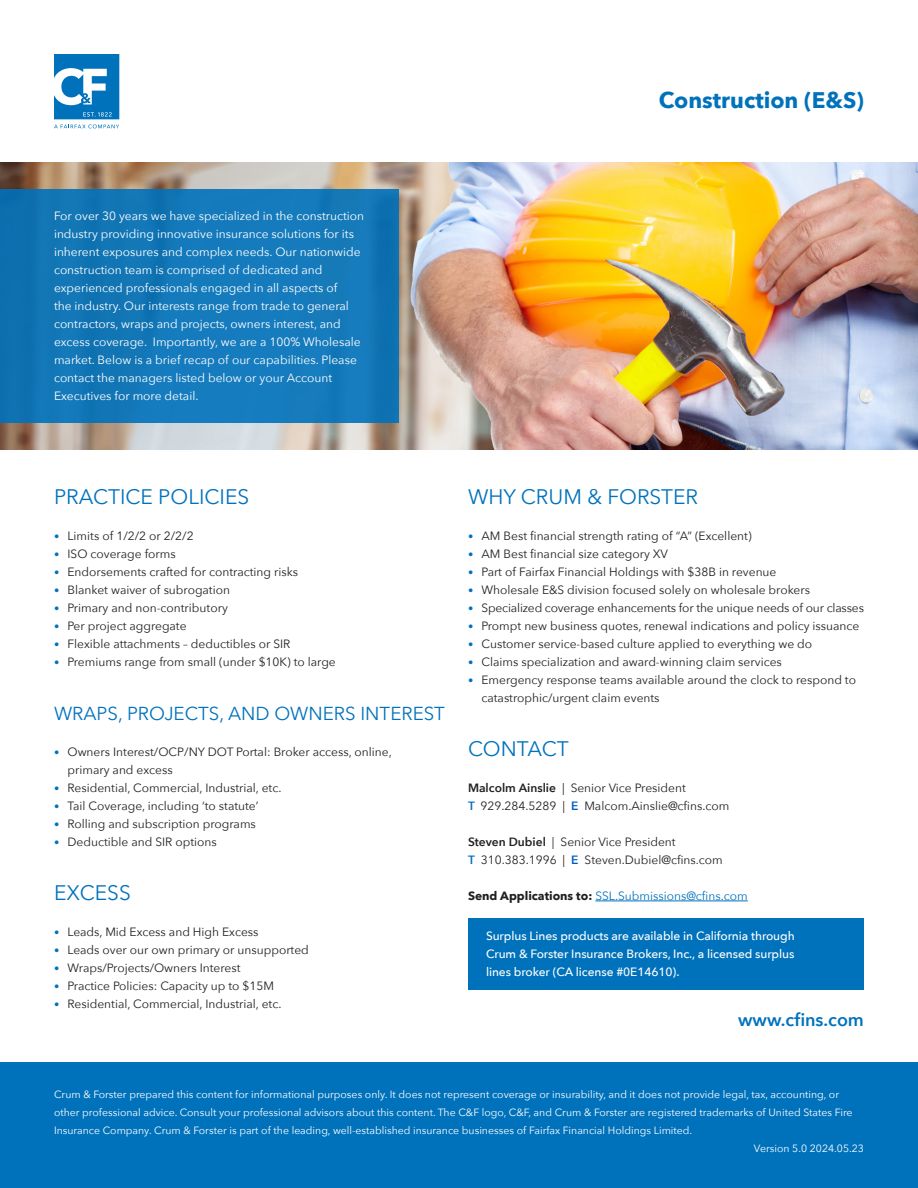
<style>
.page{position:relative;width:918px;height:1188px;background:#fff}
.page>*{position:absolute;margin:0;border:0;box-sizing:border-box;transform-origin:0 0}
.Title{font:700 22.5px "Avenir Next";color:#0072bc}
.Header{font:21px "Avenir Next";color:#0072bc}
.Header-2{font:18.75px "Avenir Next";color:#0072bc}
.t1{font:600 18px "Avenir Next";color:#0072bc}
.Contact_copy{font:12px/18px "Avenir Next";color:#231f20}
.Paragraph{font:12px/18px "Avenir Next";color:#fff}
.Paragraph-2{font:500 12px/18px "Avenir Next";letter-spacing:-.005em;color:#fff;text-align:justify}
.Paragraph-3{font:12px "Avenir Next";color:#0072bc}
.Legal{font:10.5px/18px "Avenir Next";color:#fff}
.s1{font-size:10.5px;color:#0072bc}
.s2{font-weight:600}
.s3{font-weight:600;color:#0072bc}
.s4{font-weight:600;color:#005fb9}
.s5{font-weight:700;color:#231f20}
</style>
<div class="page">
<div style="left:0;top:1062px;width:918px;height:126px;background:#0072bc"></div>
<img style="left:0;top:162px;width:918px;height:288px">
<hr style="left:595px;top:901px;width:153px;height:1px;background:#0072bc">
<div style="left:468px;top:918px;width:396px;height:72px;background:#0072bc"></div>
<div style="left:1px;top:189px;width:398px;height:234px;background:#1479b9"></div>
<svg style="left:54px;top:54px;width:65px;height:74px"></svg>
<p class="Title" style="left:659px;top:81px;width:207px">Construction (E&amp;S)</p>
<p class="Paragraph" style="left:54px;top:207px;width:312px">For over 30 years we have specialized in the construction industry providing innovative insurance solutions for its inherent exposures and complex needs. Our nationwide construction team is comprised of dedicated and experienced professionals engaged in all aspects of<br>the industry. Our interests range from trade to general contractors, wraps and projects, owners interest, and excess coverage. Importantly, we are a 100% Wholesale market. Below is a brief recap of our capabilities. Please contact the managers listed below or your Account Executives for more detail.</p>
<p class="Header" style="left:54px;top:479px;width:197px">PRACTICE POLICIES</p>
<p class="Contact_copy" style="left:54px;top:526px;width:141px"><span class="s1">•</span> Limits of 1/2/2 or 2/2/2</p>
<p class="Contact_copy" style="left:54px;top:544px;width:123px"><span class="s1">•</span> ISO coverage forms</p>
<p class="Contact_copy" style="left:54px;top:562px;width:246px"><span class="s1">•</span> Endorsements crafted for contracting risks</p>
<p class="Contact_copy" style="left:54px;top:580px;width:178px"><span class="s1">•</span> Blanket waiver of subrogation</p>
<p class="Contact_copy" style="left:54px;top:598px;width:175px"><span class="s1">•</span> Primary and non-contributory</p>
<p class="Contact_copy" style="left:54px;top:616px;width:134px"><span class="s1">•</span> Per project aggregate</p>
<p class="Contact_copy" style="left:54px;top:634px;width:238px"><span class="s1">•</span> Flexible attachments – deductibles or SIR</p>
<p class="Contact_copy" style="left:54px;top:652px;width:283px"><span class="s1">•</span> Premiums range from small (under $10K) to large</p>
<p class="Header-2" style="left:54px;top:698px;width:392px">WRAPS, PROJECTS, AND OWNERS INTEREST</p>
<p class="Contact_copy" style="left:68px;top:742px;width:326px;text-indent:-14px"><span class="s1">•</span> Owners Interest/OCP/NY DOT Portal: Broker access, online, primary and excess</p>
<p class="Contact_copy" style="left:54px;top:778px;width:229px"><span class="s1">•</span> Residential, Commercial, Industrial, etc.</p>
<p class="Contact_copy" style="left:54px;top:796px;width:206px"><span class="s1">•</span> Tail Coverage, including ‘to statute’</p>
<p class="Contact_copy" style="left:54px;top:814px;width:203px"><span class="s1">•</span> Rolling and subscription programs</p>
<p class="Contact_copy" style="left:54px;top:832px;width:164px"><span class="s1">•</span> Deductible and SIR options</p>
<p class="Header" style="left:54px;top:875px;width:78px">EXCESS</p>
<p class="Contact_copy" style="left:54px;top:922px;width:206px"><span class="s1">•</span> Leads, Mid Excess and High Excess</p>
<p class="Contact_copy" style="left:54px;top:940px;width:256px"><span class="s1">•</span> Leads over our own primary or unsupported</p>
<p class="Contact_copy" style="left:54px;top:958px;width:188px"><span class="s1">•</span> Wraps/Projects/Owners Interest</p>
<p class="Contact_copy" style="left:54px;top:976px;width:222px"><span class="s1">•</span> Practice Policies: Capacity up to $15M</p>
<p class="Contact_copy" style="left:54px;top:994px;width:229px"><span class="s1">•</span> Residential, Commercial, Industrial, etc.</p>
<p class="Header" style="left:468px;top:479px;width:232px">WHY CRUM &amp; FORSTER</p>
<p class="Contact_copy" style="left:468px;top:526px;width:285px"><span class="s1">•</span> AM Best financial strength rating of “A” (Excellent)</p>
<p class="Contact_copy" style="left:468px;top:544px;width:202px"><span class="s1">•</span> AM Best financial size category XV</p>
<p class="Contact_copy" style="left:468px;top:562px;width:310px"><span class="s1">•</span> Part of Fairfax Financial Holdings with $38B in revenue</p>
<p class="Contact_copy" style="left:468px;top:580px;width:344px"><span class="s1">•</span> Wholesale E&amp;S division focused solely on wholesale brokers</p>
<p class="Contact_copy" style="left:468px;top:598px;width:398px"><span class="s1">•</span> Specialized coverage enhancements for the unique needs of our classes</p>
<p class="Contact_copy" style="left:468px;top:616px;width:393px"><span class="s1">•</span> Prompt new business quotes, renewal indications and policy issuance</p>
<p class="Contact_copy" style="left:468px;top:634px;width:346px"><span class="s1">•</span> Customer service-based culture applied to everything we do</p>
<p class="Contact_copy" style="left:468px;top:652px;width:315px"><span class="s1">•</span> Claims specialization and award-winning claim services</p>
<p class="Contact_copy" style="left:482px;top:670px;width:376px;text-indent:-14px"><span class="s1">•</span> Emergency response teams available around the clock to respond to catastrophic/urgent claim events</p>
<p class="Header" style="left:468px;top:731px;width:102px">CONTACT</p>
<p class="Contact_copy" style="left:468px;top:778px;width:263px"><span class="s2">Malcolm Ainslie</span> | Senior Vice President<br><span class="s3">T</span> 929.284.5289 | <span class="s4">E</span> Malcom.Ainslie@cfins.com</p>
<p class="Contact_copy" style="left:468px;top:832px;width:256px"><span class="s2">Steven Dubiel</span> | Senior Vice President<br><span class="s3">T</span> 310.383.1996 | <span class="s4">E</span> Steven.Dubiel@cfins.com</p>
<p class="Paragraph-3" style="left:468px;top:886px;width:281px"><span class="s5">Send Applications to:</span> SSL.Submissions@cfins.com</p>
<p class="Paragraph-2" style="left:486px;top:927px;width:310px">Surplus Lines products are available in California through Crum &amp; Forster Insurance Brokers, Inc., a licensed surplus lines broker (CA license #0E14610).</p>
<p class="t1" style="left:738px;top:1004px;width:127px">www.cfins.com</p>
<p class="Legal" style="left:54px;top:1085px;width:800px">Crum &amp; Forster prepared this content for informational purposes only. It does not represent coverage or insurability, and it does not provide legal, tax, accounting, or other professional advice. Consult your professional advisors about this content. The C&amp;F logo, C&amp;F, and Crum &amp; Forster are registered trademarks of United States Fire<br>Insurance Company. Crum &amp; Forster is part of the leading, well-established insurance businesses of Fairfax Financial Holdings Limited.</p>
<p class="Legal" style="left:754px;top:1139px;width:112px">Version 5.0 2024.05.23</p>
</div>
